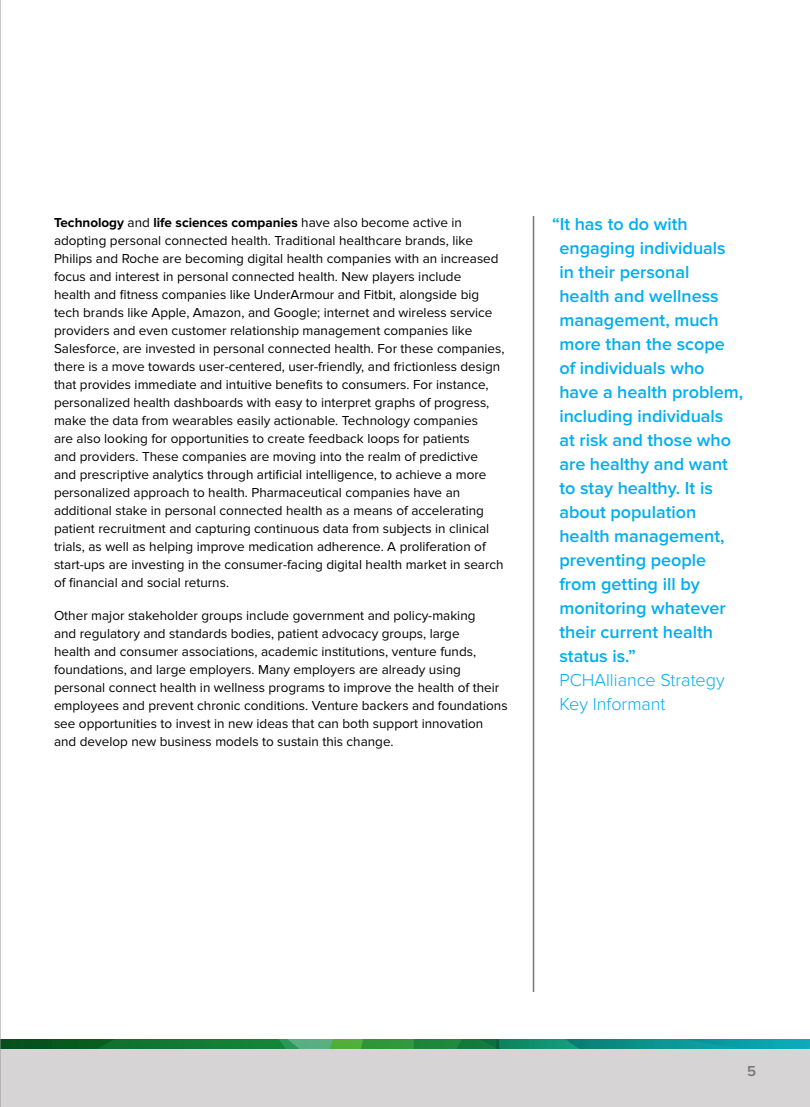
<style>
.page{position:relative;width:810px;height:1107px;background:#fff}
.page>*{position:absolute;margin:0;border:0;box-sizing:border-box;transform-origin:0 0}
.t1{font:600 18px/24px "Proxima Nova";color:#00aeef}
.t2{font:300 18px/24px "Proxima Nova";color:#00aeef}
.t3{font:600 15px "Proxima Nova";color:#777779}
.t4{font:13.5px/18px "Proxima Nova";color:#000}
.s1{font-weight:700}
</style>
<div class="page">
<svg style="left:1px;top:1040px;width:809px;height:9px"></svg>
<div style="left:0;top:1049px;width:810px;height:58px;background:#d6d4d5"></div>
<hr style="left:533px;top:216px;width:1px;height:776px;background:#777779">
<hr style="left:0;top:0;width:1px;height:1107px;background:#939598">
<p class="t4" style="left:54px;top:213px;width:452px"><span class="s1">Technology</span> and <span class="s1">life sciences companies</span> have also become active in adopting personal connected health. Traditional healthcare brands, like Philips and Roche are becoming digital health companies with an increased focus and interest in personal connected health. New players include<br>health and fitness companies like UnderArmour and Fitbit, alongside big tech brands like Apple, Amazon, and Google; internet and wireless service providers and even customer relationship management companies like Salesforce, are invested in personal connected health. For these companies, there is a move towards user-centered, user-friendly, and frictionless design that provides immediate and intuitive benefits to consumers. For instance, personalized health dashboards with easy to interpret graphs of progress, make the data from wearables easily actionable. Technology companies<br>are also looking for opportunities to create feedback loops for patients<br>and providers. These companies are moving into the realm of predictive<br>and prescriptive analytics through artificial intelligence, to achieve a more personalized approach to health. Pharmaceutical companies have an additional stake in personal connected health as a means of accelerating patient recruitment and capturing continuous data from subjects in clinical trials, as well as helping improve medication adherence. A proliferation of start-ups are investing in the consumer-facing digital health market in search of financial and social returns.</p>
<p class="t4" style="left:54px;top:606px;width:455px">Other major stakeholder groups include government and policy-making<br>and regulatory and standards bodies, patient advocacy groups, large<br>health and consumer associations, academic institutions, venture funds, foundations, and large employers. Many employers are already using personal connect health in wellness programs to improve the health of their employees and prevent chronic conditions. Venture backers and foundations see opportunities to invest in new ideas that can both support innovation and develop new business models to sustain this change.</p>
<p class="t1" style="left:559px;top:213px;width:185px;text-indent:-7px">“It has to do with engaging individuals in their personal health and wellness management, much more than the scope of individuals who have a health problem, including individuals<br>at risk and those who are healthy and want to stay healthy. It is about population health management, preventing people from getting ill by monitoring whatever their current health status is.”</p>
<h1 class="t2" style="left:559px;top:668px;width:167px">PCHAlliance Strategy<br>Key Informant</h1>
<p class="t3" style="left:747px;top:1062px;width:10px">5</p>
</div>
